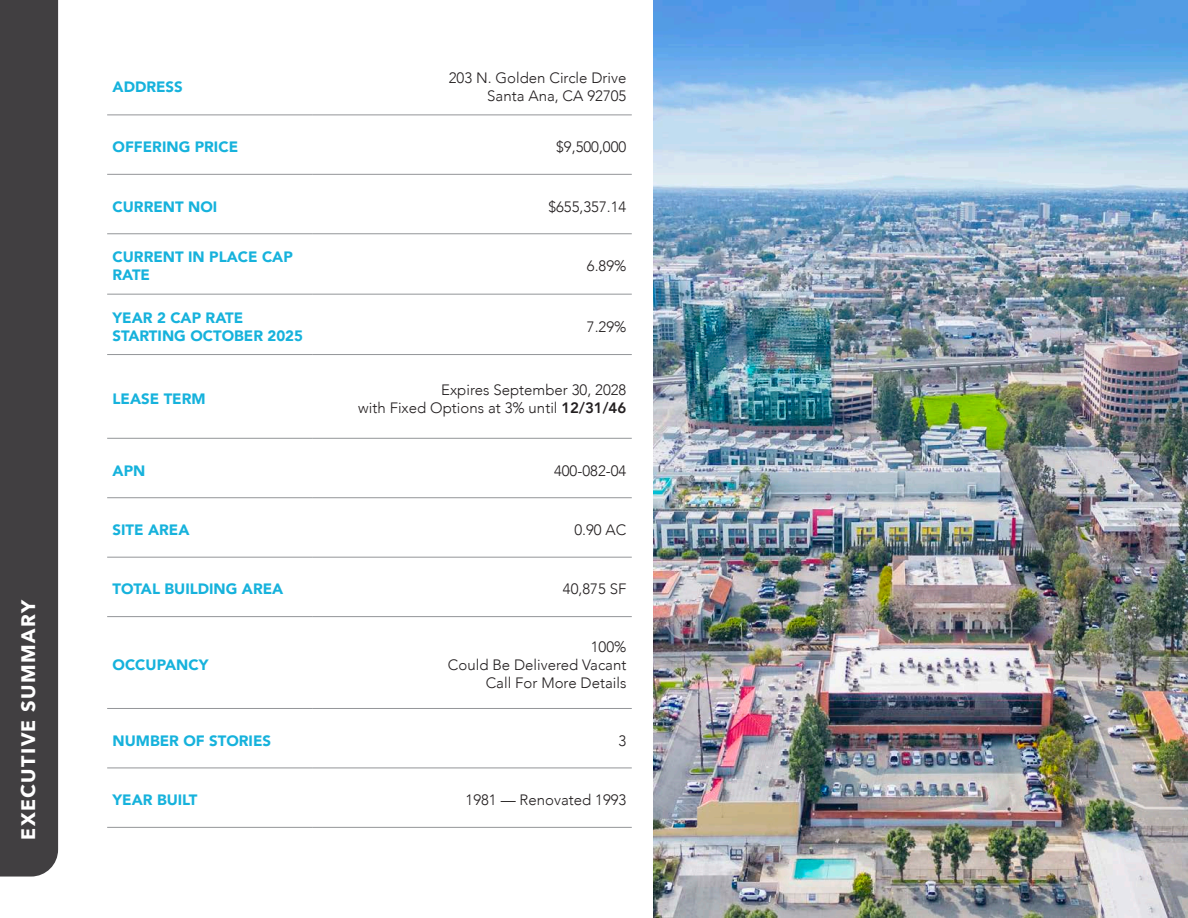
<style>
.page{position:relative;width:1188px;height:918px;background:#fff}
.page>*{position:absolute;margin:0;border:0;box-sizing:border-box;transform-origin:0 0}
.t1{font:700 19.5px "Avenir Next";letter-spacing:.075em;color:#fff}
.t2{font:300 15px "Avenir";color:#231f20}
.t3{font:900 15px/18px "Avenir";color:#16b2dc}
.s1{font-weight:800}
</style>
<div class="page">
<div style="left:0;top:0;width:58px;height:877px;background:#413f41"></div>
<img style="left:653px;top:0;width:535px;height:918px">
<hr style="left:107px;top:115px;width:205px;height:1px;background:#939598">
<hr style="left:312px;top:115px;width:320px;height:1px;background:#939598">
<hr style="left:107px;top:174px;width:205px;height:1px;background:#939598">
<hr style="left:312px;top:174px;width:320px;height:1px;background:#939598">
<hr style="left:107px;top:234px;width:205px;height:1px;background:#939598">
<hr style="left:312px;top:234px;width:320px;height:1px;background:#939598">
<hr style="left:107px;top:294px;width:205px;height:1px;background:#939598">
<hr style="left:312px;top:294px;width:320px;height:1px;background:#939598">
<hr style="left:107px;top:354px;width:205px;height:1px;background:#939598">
<hr style="left:312px;top:354px;width:320px;height:1px;background:#939598">
<hr style="left:107px;top:438px;width:205px;height:1px;background:#939598">
<hr style="left:312px;top:438px;width:320px;height:1px;background:#939598">
<hr style="left:107px;top:497px;width:205px;height:1px;background:#939598">
<hr style="left:312px;top:497px;width:320px;height:1px;background:#939598">
<hr style="left:107px;top:557px;width:205px;height:1px;background:#939598">
<hr style="left:312px;top:557px;width:320px;height:1px;background:#939598">
<hr style="left:107px;top:616px;width:205px;height:1px;background:#939598">
<hr style="left:312px;top:616px;width:320px;height:1px;background:#939598">
<hr style="left:107px;top:708px;width:205px;height:1px;background:#939598">
<hr style="left:312px;top:708px;width:320px;height:1px;background:#939598">
<hr style="left:107px;top:768px;width:205px;height:1px;background:#939598">
<hr style="left:312px;top:768px;width:320px;height:1px;background:#939598">
<hr style="left:107px;top:827px;width:205px;height:1px;background:#939598">
<hr style="left:312px;top:827px;width:320px;height:1px;background:#939598">
<p class="t1" style="left:11px;top:840px;width:242px;rotate:-90deg">EXECUTIVE SUMMARY</p>
<p class="t3" style="left:113px;top:78px;width:72px">ADDRESS</p>
<p class="t2" style="left:449px;top:69px;width:179px">203 N. Golden Circle Drive</p>
<p class="t2" style="left:487px;top:87px;width:141px">Santa Ana, CA 92705</p>
<p class="t3" style="left:113px;top:137px;width:127px">OFFERING PRICE</p>
<p class="t2" style="left:556px;top:138px;width:72px">$9,500,000</p>
<p class="t3" style="left:113px;top:197px;width:106px">CURRENT NOI</p>
<p class="t2" style="left:548px;top:198px;width:79px">$655,357.14</p>
<p class="t3" style="left:113px;top:248px;width:182px">CURRENT IN PLACE CAP<br>RATE</p>
<p class="t2" style="left:587px;top:257px;width:41px">6.89%</p>
<p class="t3" style="left:113px;top:308px;width:132px">YEAR 2 CAP RATE</p>
<p class="t3" style="left:113px;top:326px;width:192px">STARTING OCTOBER 2025</p>
<p class="t2" style="left:587px;top:318px;width:41px">7.29%</p>
<p class="t3" style="left:113px;top:389px;width:95px">LEASE TERM</p>
<p class="t2" style="left:441px;top:381px;width:187px">Expires September 30, 2028</p>
<p class="t2" style="left:358px;top:399px;width:270px">with Fixed Options at 3% until <span class="s1">12/31/46</span></p>
<p class="t3" style="left:113px;top:461px;width:34px">APN</p>
<p class="t2" style="left:554px;top:461px;width:74px">400-082-04</p>
<p class="t3" style="left:113px;top:520px;width:78px">SITE AREA</p>
<p class="t2" style="left:574px;top:521px;width:54px">0.90 AC</p>
<p class="t3" style="left:113px;top:580px;width:172px">TOTAL BUILDING AREA</p>
<p class="t2" style="left:563px;top:580px;width:65px">40,875 SF</p>
<p class="t3" style="left:113px;top:655px;width:97px">OCCUPANCY</p>
<p class="t2" style="left:591px;top:638px;width:37px">100%</p>
<p class="t2" style="left:448px;top:656px;width:180px">Could Be Delivered Vacant</p>
<p class="t2" style="left:486px;top:674px;width:142px">Call For More Details</p>
<p class="t3" style="left:113px;top:731px;width:160px">NUMBER OF STORIES</p>
<p class="t2" style="left:619px;top:732px;width:9px">3</p>
<p class="t3" style="left:113px;top:791px;width:87px">YEAR BUILT</p>
<p class="t2" style="left:466px;top:791px;width:162px">1981 — Renovated 1993</p>
</div>
